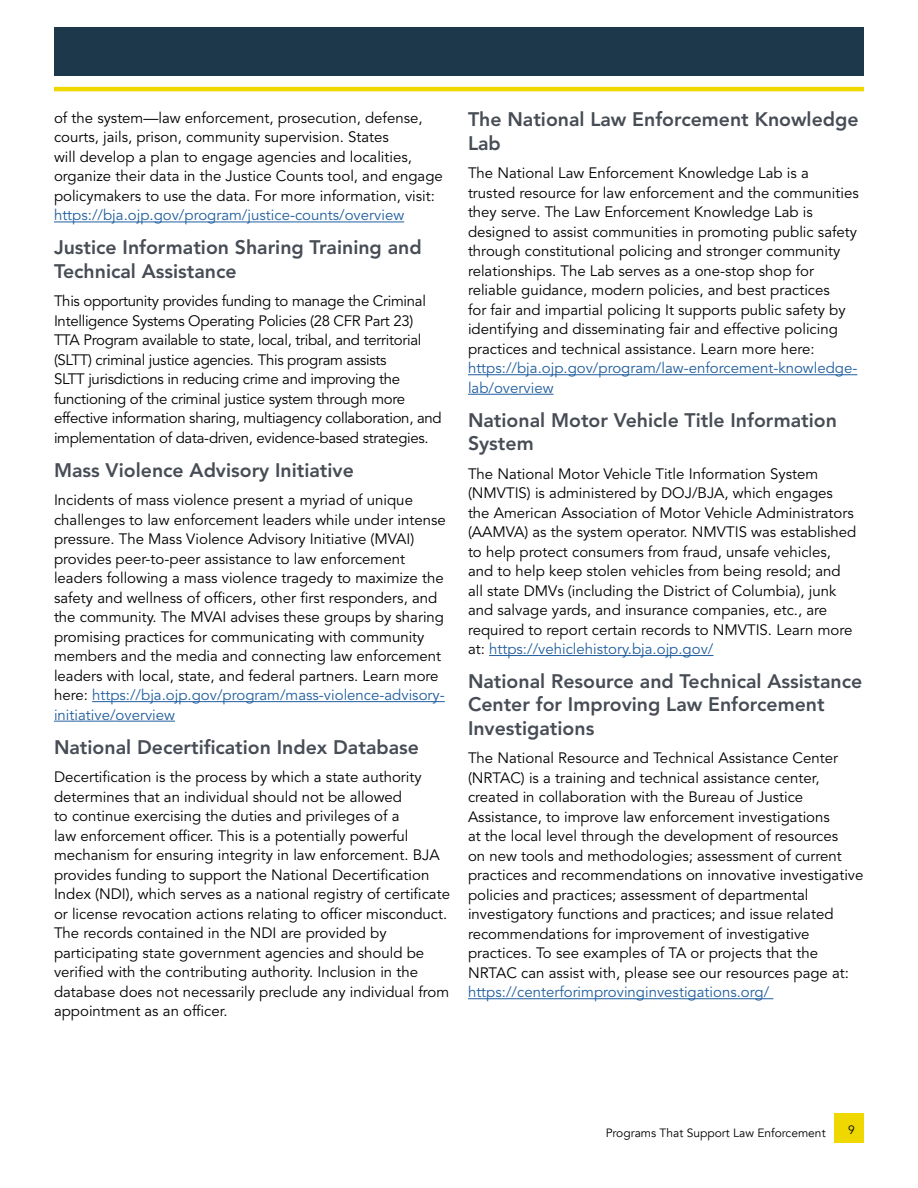
<style>
.page{position:relative;width:918px;height:1188px;background:#fff}
.page>*{position:absolute;margin:0;border:0;box-sizing:border-box;transform-origin:0 0}
.L2_Head{font:800 19.5px/23.4px "Avenir LT Std";color:#474c55}
.body_text{font:15px/19.5px "Avenir LT Std";color:#000}
.body_text-2{font:15px/19.5px "Avenir LT Std";letter-spacing:-.02em;color:#000}
.t1{font:12px "Avenir";color:#000}
.s1{color:#215e9e}
</style>
<div class="page">
<div style="left:54px;top:27px;width:810px;height:49px;background:#1e384b"></div>
<hr style="left:54px;top:87px;width:810px;height:4px;background:#efd800">
<div style="left:834px;top:1113px;width:30px;height:30px;background:#efd800"></div>
<hr style="left:54px;top:222px;width:350px;height:1px;background:#215e9e">
<hr style="left:92px;top:701px;width:353px;height:1px;background:#215e9e">
<hr style="left:54px;top:721px;width:121px;height:1px;background:#215e9e">
<hr style="left:468px;top:374px;width:389px;height:1px;background:#215e9e">
<hr style="left:468px;top:394px;width:86px;height:1px;background:#215e9e">
<hr style="left:489px;top:655px;width:225px;height:1px;background:#215e9e">
<hr style="left:468px;top:998px;width:305px;height:1px;background:#215e9e">
<p class="body_text" style="left:54px;top:108px;width:390px">of the system—law enforcement, prosecution, defense, courts, jails, prison, community supervision. States<br>will develop a plan to engage agencies and localities, organize their data in the Justice Counts tool, and engage policymakers to use the data. For more information, visit: <span class="s1">https://bja.ojp.gov/program/justice-counts/overview</span></p>
<p class="L2_Head" style="left:54px;top:236px;width:369px">Justice Information Sharing Training and<br>Technical Assistance</p>
<p class="body_text-2" style="left:54px;top:292px;width:389px">This opportunity provides funding to manage the Criminal Intelligence Systems Operating Policies (28 CFR Part 23)<br>TTA Program available to state, local, tribal, and territorial (SLTT) criminal justice agencies. This program assists<br>SLTT jurisdictions in reducing crime and improving the functioning of the criminal justice system through more effective information sharing, multiagency collaboration, and implementation of data-driven, evidence-based strategies.</p>
<p class="L2_Head" style="left:54px;top:458px;width:301px">Mass Violence Advisory Initiative</p>
<p class="body_text" style="left:54px;top:491px;width:393px">Incidents of mass violence present a myriad of unique challenges to law enforcement leaders while under intense pressure. The Mass Violence Advisory Initiative (MVAI) provides peer-to-peer assistance to law enforcement leaders following a mass violence tragedy to maximize the safety and wellness of officers, other first responders, and the community. The MVAI advises these groups by sharing promising practices for communicating with community members and the media and connecting law enforcement leaders with local, state, and federal partners. Learn more here: <span class="s1">https://bja.ojp.gov/program/mass-violence-advisory&shy;initiative/overview</span></p>
<p class="L2_Head" style="left:54px;top:735px;width:367px">National Decertification Index Database</p>
<p class="body_text" style="left:54px;top:768px;width:398px">Decertification is the process by which a state authority determines that an individual should not be allowed<br>to continue exercising the duties and privileges of a<br>law enforcement officer. This is a potentially powerful mechanism for ensuring integrity in law enforcement. BJA provides funding to support the National Decertification Index (NDI), which serves as a national registry of certificate or license revocation actions relating to officer misconduct.<br>The records contained in the NDI are provided by participating state government agencies and should be verified with the contributing authority. Inclusion in the database does not necessarily preclude any individual from appointment as an officer.</p>
<p class="L2_Head" style="left:468px;top:108px;width:392px">The National Law Enforcement Knowledge<br>Lab</p>
<p class="body_text" style="left:468px;top:164px;width:392px">The National Law Enforcement Knowledge Lab is a trusted resource for law enforcement and the communities they serve. The Law Enforcement Knowledge Lab is designed to assist communities in promoting public safety through constitutional policing and stronger community relationships. The Lab serves as a one-stop shop for reliable guidance, modern policies, and best practices<br>for fair and impartial policing It supports public safety by identifying and disseminating fair and effective policing practices and technical assistance. Learn more here: <span class="s1">https://bja.ojp.gov/program/law-enforcement-knowledge&shy;lab/overview</span></p>
<p class="L2_Head" style="left:468px;top:408px;width:371px">National Motor Vehicle Title Information<br>System</p>
<p class="body_text" style="left:468px;top:464px;width:390px">The National Motor Vehicle Title Information System (NMVTIS) is administered by DOJ/BJA, which engages the American Association of Motor Vehicle Administrators (AAMVA) as the system operator. NMVTIS was established to help protect consumers from fraud, unsafe vehicles, and to help keep stolen vehicles from being resold; and all state DMVs (including the District of Columbia), junk and salvage yards, and insurance companies, etc., are required to report certain records to NMVTIS. Learn more at: <span class="s1">https://vehiclehistory.bja.ojp.gov/</span></p>
<p class="L2_Head" style="left:468px;top:670px;width:396px">National Resource and Technical Assistance<br>Center for Improving Law Enforcement<br>Investigations</p>
<p class="body_text" style="left:468px;top:749px;width:397px">The National Resource and Technical Assistance Center (NRTAC) is a training and technical assistance center, created in collaboration with the Bureau of Justice Assistance, to improve law enforcement investigations<br>at the local level through the development of resources<br>on new tools and methodologies; assessment of current practices and recommendations on innovative investigative policies and practices; assessment of departmental investigatory functions and practices; and issue related recommendations for improvement of investigative practices. To see examples of TA or projects that the NRTAC can assist with, please see our resources page at: <span class="s1">https://centerforimprovinginvestigations.org/</span></p>
<p class="t1" style="left:606px;top:1126px;width:221px">Programs That Support Law Enforcement</p>
<p class="t1" style="left:848px;top:1123px;width:8px">9</p>
</div>
